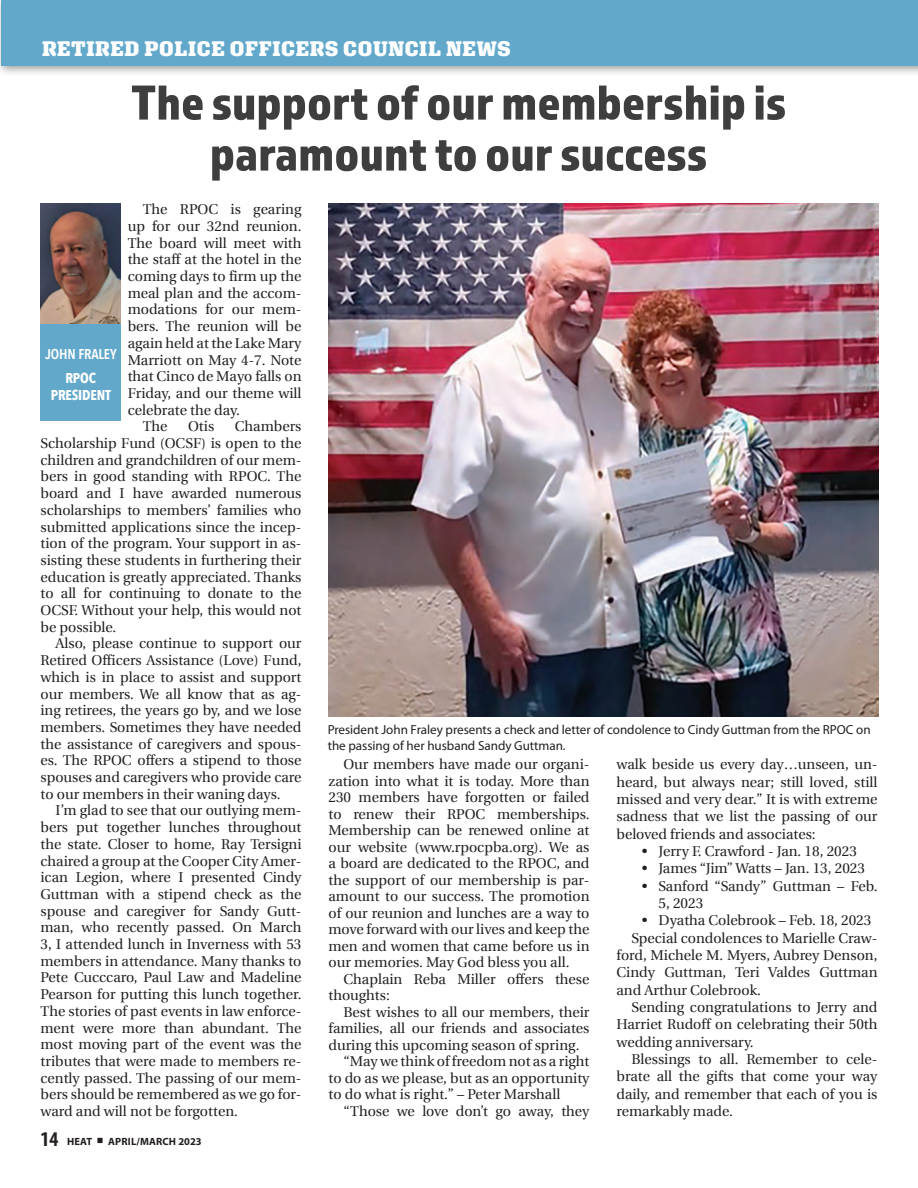
<style>
.page{position:relative;width:918px;height:1188px;background:#fff}
.page>*{position:absolute;margin:0;border:0;box-sizing:border-box;transform-origin:0 0}
.t1{font:51px/51px "Almaq Refined";color:#3e3e3f;text-align:center}
.t2{font:900 21px "Aglet Slab";letter-spacing:.03em;color:#fff}
.t3{font:14.25px/16.6px "Utopia";color:#231f20;text-align:justify}
.t4{font:700 14.25px/17.2px "Avenir Next Condensed";letter-spacing:-.01em;color:#fff;text-align:center}
.t5{font:600 14.25px "Avenir Next Condensed";letter-spacing:-.01em;color:#fff}
.t6{font:13.2px/15.8px "Myriad Pro";letter-spacing:-.005em;color:#231f20}
.t7{font:700 10.5px "Myriad Pro";letter-spacing:.02em;color:#231f20}
.s1{font-stretch:condensed;font-size:21px}
.s2{font-family:"Minion Pro";font-weight:400;font-size:18px}
</style>
<div class="page">
<img style="left:40px;top:203px;width:81px;height:121px">
<div style="left:40px;top:324px;width:81px;height:96px;background:#62a8cb"></div>
<div style="left:0;top:0;width:918px;height:76px;background:#231f20;opacity:.45"></div>
<div style="left:2px;top:0;width:916px;height:66px;background:#62a8cb"></div>
<img style="left:328px;top:203px;width:550px;height:514px">
<h2 class="t2" style="left:42px;top:36px;width:470px">RETIRED POLICE OFFICERS COUNCIL NEWS</h2>
<h1 class="t1" style="left:131px;top:75px;width:657px">The support of our membership is paramount to our success</h1>
<p class="t3" style="left:143px;top:201px;width:160px">The RPOC is gearing</p>
<p class="t3" style="left:128px;top:218px;width:175px">up for our 32nd reunion.</p>
<p class="t3" style="left:128px;top:235px;width:175px">The board will meet with</p>
<p class="t3" style="left:128px;top:251px;width:175px">the staff at the hotel in the</p>
<p class="t3" style="left:128px;top:268px;width:175px">coming days to firm up the</p>
<p class="t3" style="left:128px;top:285px;width:175px">meal plan and the accom-</p>
<p class="t3" style="left:128px;top:301px;width:175px">modations for our mem-</p>
<p class="t3" style="left:128px;top:318px;width:175px">bers. The reunion will be</p>
<p class="t3" style="left:128px;top:335px;width:175px">again held at the Lake Mary</p>
<p class="t3" style="left:128px;top:352px;width:175px">Marriott on May 4-7. Note</p>
<p class="t3" style="left:128px;top:368px;width:175px">that Cinco de Mayo falls on</p>
<p class="t3" style="left:128px;top:385px;width:175px">Friday, and our theme will</p>
<p class="t3" style="left:128px;top:402px;width:114px">celebrate the day.</p>
<p class="t3" style="left:143px;top:418px;width:26px">The</p>
<p class="t3" style="left:188px;top:418px;width:28px">Otis</p>
<p class="t5" style="left:45px;top:342px;width:73px">JOHN FRALEY</p>
<p class="t4" style="left:51px;top:369px;width:62px">RPOC<br>PRESIDENT</p>
<p class="t3" style="left:41px;top:418px;width:263px;text-indent:194px">Chambers Scholarship Fund (OCSF) is open to the children and grandchildren of our mem&shy;bers in good standing with RPOC. The board and I have awarded numerous scholarships to members’ families who submitted applications since the incep&shy;tion of the program. Your support in as&shy;sisting these students in furthering their education is greatly appreciated. Thanks to all for continuing to donate to the OCSF. Without your help, this would not be possible.</p>
<p class="t3" style="left:41px;top:635px;width:262px;text-indent:15px">Also, please continue to support our Retired Officers Assistance (Love) Fund, which is in place to assist and support our members. We all know that as ag&shy;ing retirees, the years go by, and we lose members. Sometimes they have needed the assistance of caregivers and spous&shy;es. The RPOC offers a stipend to those spouses and caregivers who provide care to our members in their waning days.</p>
<p class="t3" style="left:41px;top:802px;width:263px;text-indent:15px">I’m glad to see that our outlying mem&shy;bers put together lunches throughout the state. Closer to home, Ray Tersigni chaired a group at the Cooper City Amer&shy;ican Legion, where I presented Cindy Guttman with a stipend check as the spouse and caregiver for Sandy Gutt&shy;man, who recently passed. On March 3, I attended lunch in Inverness with 53 members in attendance. Many thanks to Pete Cucccaro, Paul Law and Madeline Pearson for putting this lunch together.<br>The stories of past events in law enforce&shy;ment were more than abundant. The most moving part of the event was the tributes that were made to members re&shy;cently passed. The passing of our mem&shy;bers should be remembered as we go for&shy;ward and will not be forgotten.</p>
<p class="t6" style="left:328px;top:722px;width:544px">President John Fraley presents a check and letter of condolence to Cindy Guttman from the RPOC on the passing of her husband Sandy Guttman.</p>
<p class="t3" style="left:329px;top:756px;width:263px;text-indent:15px">Our members have made our organi&shy;zation into what it is today. More than 230 members have forgotten or failed to renew their RPOC memberships.<br>Membership can be renewed online at our website (www.rpocpba.org). We as a board are dedicated to the RPOC, and the support of our membership is par&shy;amount to our success. The promotion of our reunion and lunches are a way to move forward with our lives and keep the men and women that came before us in our memories. May God bless you all.</p>
<p class="t3" style="left:329px;top:971px;width:262px;text-indent:15px">Chaplain Reba Miller offers these thoughts:</p>
<p class="t3" style="left:344px;top:1004px;width:247px">Best wishes to all our members, their</p>
<p class="t3" style="left:329px;top:1020px;width:262px">families, all our friends and associates</p>
<p class="t3" style="left:329px;top:1037px;width:252px">during this upcoming season of spring.</p>
<p class="t3" style="left:344px;top:1053px;width:247px">“May we think of freedom not as a right</p>
<p class="t3" style="left:329px;top:1070px;width:262px">to do as we please, but as an opportunity</p>
<p class="t3" style="left:329px;top:1086px;width:233px">to do what is right.” – Peter Marshall</p>
<p class="t3" style="left:344px;top:1103px;width:247px">“Those we love don’t go away, they</p>
<p class="t3" style="left:617px;top:756px;width:263px;line-height:17.4px">walk beside us every day…unseen, un&shy;heard, but always near; still loved, still missed and very dear.” It is with extreme sadness that we list the passing of our beloved friends and associates:</p>
<p class="t3" style="left:642px;top:843px;width:216px">• Jerry F. Crawford - Jan. 18, 2023</p>
<p class="t3" style="left:642px;top:860px;width:225px">• James “Jim” Watts – Jan. 13, 2023</p>
<p class="t3" style="left:659px;top:877px;width:220px;line-height:17.4px;text-indent:-17px">• Sanford “Sandy” Guttman – Feb.<br>5, 2023</p>
<p class="t3" style="left:642px;top:912px;width:231px">• Dyatha Colebrook – Feb. 18, 2023</p>
<p class="t3" style="left:632px;top:930px;width:247px">Special condolences to Marielle Craw-</p>
<p class="t3" style="left:617px;top:947px;width:262px">ford, Michele M. Myers, Aubrey Denson,</p>
<p class="t3" style="left:617px;top:964px;width:263px">Cindy Guttman, Teri Valdes Guttman</p>
<p class="t3" style="left:617px;top:982px;width:146px">and Arthur Colebrook.</p>
<p class="t3" style="left:632px;top:999px;width:247px">Sending congratulations to Jerry and</p>
<p class="t3" style="left:617px;top:1017px;width:263px">Harriet Rudoff on celebrating their 50th</p>
<p class="t3" style="left:617px;top:1034px;width:139px">wedding anniversary.</p>
<p class="t3" style="left:632px;top:1051px;width:247px">Blessings to all. Remember to cele-</p>
<p class="t3" style="left:617px;top:1069px;width:262px">brate all the gifts that come your way</p>
<p class="t3" style="left:617px;top:1086px;width:262px">daily, and remember that each of you is</p>
<p class="t3" style="left:617px;top:1103px;width:118px">remarkably made.</p>
<p class="t7" style="left:41px;top:1135px;width:163px"><span class="s1">14</span> HEAT <span class="s2">■</span> APRIL/MARCH 2023</p>
</div>
